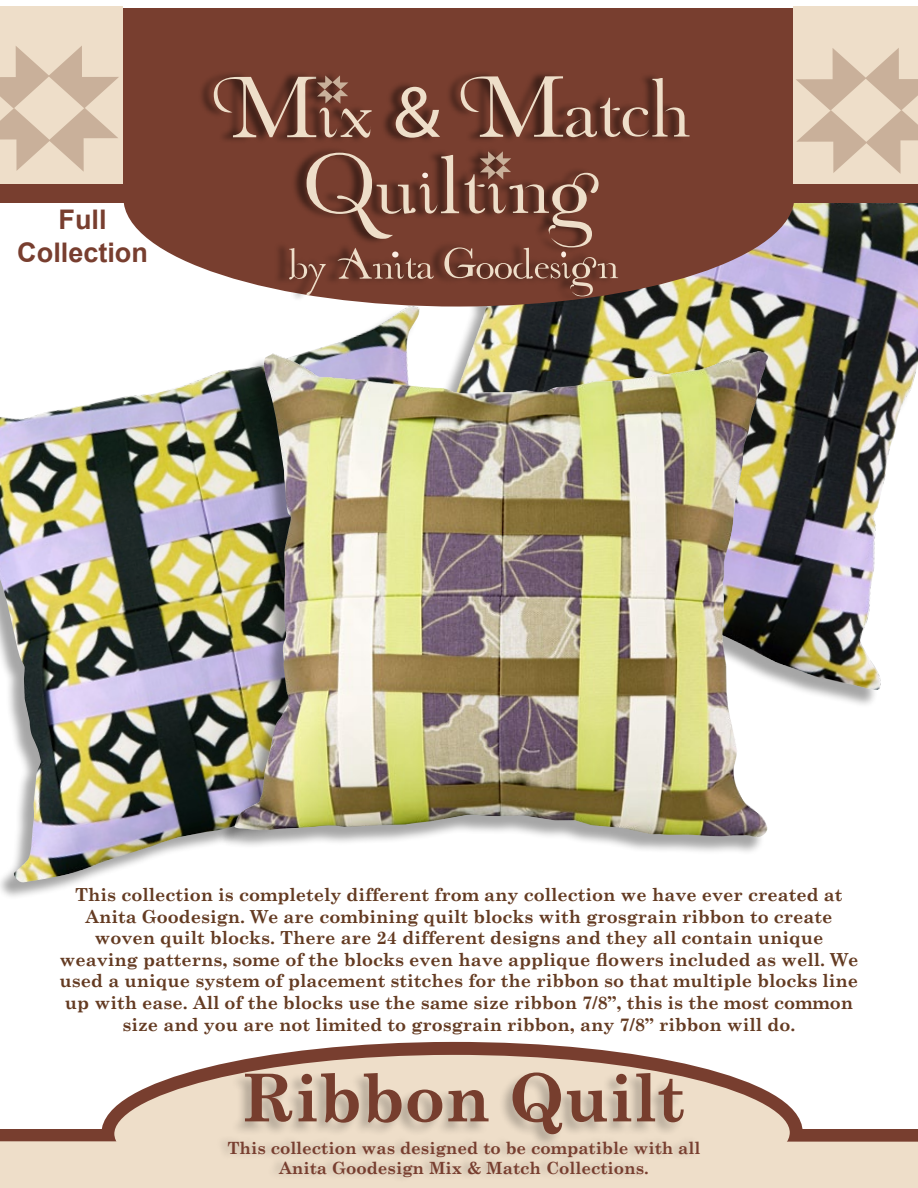
<style>
.page{position:relative;width:918px;height:1188px;background:#fff}
.page>*{position:absolute;margin:0;border:0;box-sizing:border-box;transform-origin:0 0}
.t1{font:700 66px "Century Schoolbook";color:#773e2e}
.t2{font:700 27px/32.4px "Arial";color:#783e2f;text-align:center}
.t3{font:700 18px/21.6px "Century Schoolbook";color:#643b22;text-align:center}
.t4{font:700 16.8px/20.2px "Century Schoolbook";color:#783e2f;text-align:center}
</style>
<div class="page">
<div style="left:0;top:308px;width:518px;height:593px;background:#000;opacity:.35"></div>
<img style="left:0;top:308px;width:518px;height:577px">
<img style="left:373px;top:203px;width:545px;height:489px">
<div style="left:217px;top:354px;width:548px;height:501px;background:#000;opacity:.35"></div>
<img style="left:234px;top:351px;width:536px;height:486px">
<div style="left:0;top:8px;width:918px;height:195px;background:#783e2f"></div>
<div style="left:790px;top:1130px;width:128px;height:58px;background:#783e2f"></div>
<div style="left:0;top:1130px;width:115px;height:58px;background:#783e2f"></div>
<svg style="left:101px;top:1042px;width:702px;height:99px"></svg>
<div style="left:0;top:1141px;width:918px;height:47px;background:#eedec9"></div>
<div style="left:123px;top:88px;width:672px;height:219px;background:#783e2f;border-radius:50%"></div>
<img style="left:201px;top:74px;width:479px;height:67px">
<svg style="left:396px;top:87px;width:44px;height:51px"></svg>
<svg style="left:461px;top:76px;width:228px;height:61px"></svg>
<img style="left:300px;top:74px;width:47px;height:1px">
<svg style="left:214px;top:75px;width:158px;height:63px"></svg>
<img style="left:270px;top:246px;width:347px;height:59px">
<svg style="left:289px;top:151px;width:329px;height:145px"></svg>
<div style="left:793px;top:6px;width:125px;height:177px;background:#eedec9"></div>
<svg style="left:796px;top:48px;width:122px;height:126px"></svg>
<div style="left:0;top:7px;width:123px;height:177px;background:#eedec9"></div>
<svg style="left:0;top:46px;width:119px;height:126px"></svg>
<div style="left:215px;top:1134px;width:486px;height:50px;background:#e8d8c4"></div>
<div style="left:230px;top:1071px;width:454px;height:78px;background:#000;opacity:.25"></div>
<h2 class="t2" style="left:17px;top:203px;width:132px">Full<br>Collection</h2>
<p class="t3" style="left:60px;top:884px;width:800px">This collection is completely different from any collection we have ever created at Anita Goodesign. We are combining quilt blocks with grosgrain ribbon to create woven quilt blocks. There are 24 different designs and they all contain unique weaving patterns, some of the blocks even have applique flowers included as well. We used a unique system of placement stitches for the ribbon so that multiple blocks line up with ease. All of the blocks use the same size ribbon 7/8”, this is the most common size and you are not limited to grosgrain ribbon, any 7/8” ribbon will do.</p>
<h1 class="t1" style="left:241px;top:1058px;width:446px">Ribbon Quilt</h1>
<p class="t4" style="left:227px;top:1137px;width:475px">This collection was designed to be compatible with all<br>Anita Goodesign Mix &amp; Match Collections.</p>
</div>
